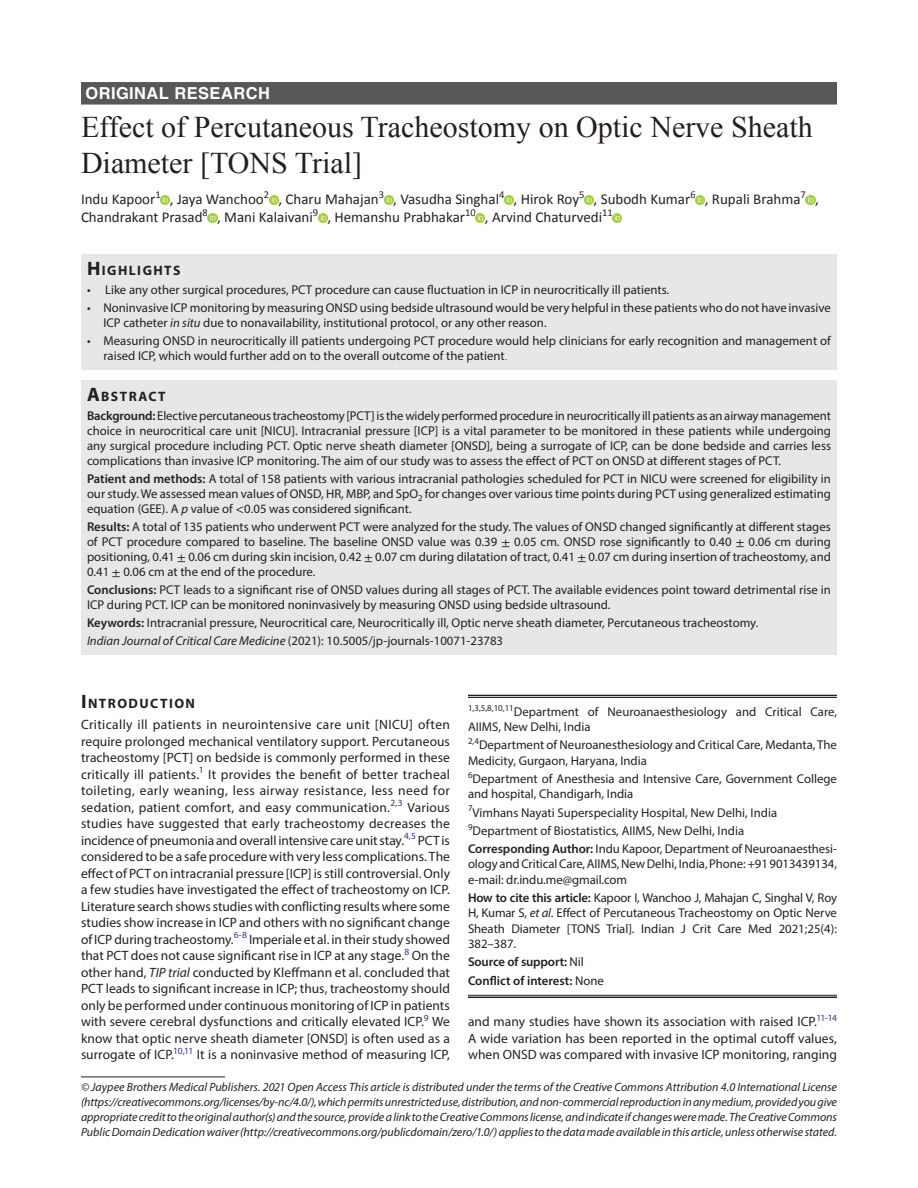
<style>
.page{position:relative;width:918px;height:1188px;background:#fff}
.page>*{position:absolute;margin:0;border:0;box-sizing:border-box;transform-origin:0 0}
.t1{font:30px/36px "Times New Roman";color:#231f20}
.IJCCM-ART{font:700 16.5px "Helvetica LT Std";letter-spacing:.025em;color:#fff}
.AuthorName{font:15px/18px "Calibri";color:#231f20}
.AbstractTitle{font:700 13.65px "Myriad Pro";letter-spacing:.105em;color:#231f20}
.Head-1-first{font:700 13.65px "Myriad Pro";letter-spacing:.105em;color:#231f20}
.Para-NoIndent{font:13.5px/16.5px "Myriad Pro";color:#231f20;text-align:justify}
.Keywords{font:12.75px/15px "Myriad Pro";color:#231f20}
.Corollary-Para{font:12.75px/15.3px "Myriad Pro";letter-spacing:-.005em;color:#231f20;text-align:justify}
.Affiliation{font:12.75px/15.3px "Myriad Pro";color:#231f20}
.Affiliation-first{font:12.75px/15.3px "Myriad Pro";color:#231f20}
.JT_DOI{font:12.75px "Myriad Pro";color:#231f20}
.Corollary-Para-2{font:600 12.75px "Myriad Pro";letter-spacing:-.005em;color:#231f20}
.FootNote{font:italic 12px/15px "Myriad Pro";color:#231f20;text-align:justify}
.s1{font-size:19.5px}
.s2{font-style:italic}
.s3{font-family:"Times New Roman"}
.s4{font-weight:600}
.s5{font-family:"STIX General"}
.s6{font-weight:400}
</style>
<div class="page">
<div style="left:81px;top:82px;width:756px;height:23px;background:#57585a"></div>
<div style="left:81px;top:254px;width:756px;height:26px;background:#e6e7e9"></div>
<div style="left:81px;top:279px;width:756px;height:24px;background:#e6e7e9"></div>
<div style="left:81px;top:297px;width:756px;height:39px;background:#e6e7e9"></div>
<div style="left:81px;top:330px;width:756px;height:39px;background:#e6e7e9"></div>
<div style="left:81px;top:380px;width:756px;height:26px;background:#e6e7e9"></div>
<div style="left:81px;top:405px;width:756px;height:69px;background:#e6e7e9"></div>
<div style="left:81px;top:468px;width:756px;height:55px;background:#e6e7e9"></div>
<div style="left:81px;top:516px;width:756px;height:70px;background:#e6e7e9"></div>
<div style="left:81px;top:579px;width:756px;height:39px;background:#e6e7e9"></div>
<div style="left:81px;top:612px;width:756px;height:24px;background:#e6e7e9"></div>
<div style="left:81px;top:630px;width:756px;height:24px;background:#e6e7e9"></div>
<svg style="left:161px;top:195px;width:9px;height:9px"></svg>
<svg style="left:269px;top:195px;width:9px;height:9px"></svg>
<svg style="left:384px;top:195px;width:9px;height:9px"></svg>
<svg style="left:504px;top:195px;width:10px;height:9px"></svg>
<svg style="left:584px;top:195px;width:10px;height:9px"></svg>
<svg style="left:696px;top:195px;width:9px;height:9px"></svg>
<svg style="left:806px;top:195px;width:9px;height:9px"></svg>
<svg style="left:208px;top:213px;width:9px;height:9px"></svg>
<svg style="left:318px;top:213px;width:9px;height:9px"></svg>
<svg style="left:476px;top:213px;width:9px;height:9px"></svg>
<svg style="left:613px;top:213px;width:9px;height:9px"></svg>
<hr style="left:468px;top:695px;width:369px;height:1px;background:#231f20">
<hr style="left:468px;top:697px;width:369px;height:1px;background:#231f20">
<hr style="left:468px;top:995px;width:369px;height:1px;background:#231f20">
<hr style="left:468px;top:997px;width:369px;height:1px;background:#231f20">
<hr style="left:81px;top:1077px;width:144px;height:1px;background:#231f20">
<p class="IJCCM-ART" style="left:86px;top:83px;width:186px">ORIGINAL RESEARCH</p>
<p class="t1" style="left:81px;top:108px;width:733px">Effect of Percutaneous Tracheostomy on Optic Nerve Sheath<br>Diameter [TONS Trial]</p>
<p class="AuthorName" style="left:81px;top:190px;width:739px">Indu Kapoor<sup>1</sup> , Jaya Wanchoo<sup>2</sup> , Charu Mahajan<sup>3</sup> , Vasudha Singhal<sup>4</sup> , Hirok Roy<sup>5</sup> , Subodh Kumar<sup>6</sup> , Rupali Brahma<sup>7</sup> ,<br>Chandrakant Prasad<sup>8</sup> , Mani Kalaivani<sup>9</sup> , Hemanshu Prabhakar<sup>10</sup> , Arvind Chaturvedi<sup>11</sup></p>
<p class="AbstractTitle" style="left:87px;top:261px;width:95px"><span class="s1">H</span>IGHLIGHTS</p>
<p class="Keywords" style="left:87px;top:282px;width:584px">• Like any other surgical procedures, PCT procedure can cause fluctuation in ICP in neurocritically ill patients.</p>
<p class="Keywords" style="left:104px;top:300px;width:729px;text-indent:-16px">• Noninvasive ICP monitoring by measuring ONSD using bedside ultrasound would be very helpful in these patients who do not haveinvasive<br>ICP catheter <span class="s2">in situ</span> due to nonavailability, institutional protocol<span class="s3">,</span> or any other reason.</p>
<p class="Keywords" style="left:104px;top:333px;width:729px;text-indent:-16px">• Measuring ONSD in neurocritically ill patients undergoing PCT procedure would help clinicians for early recognition and management of raised ICP, which would further add on to the overall outcome of the patient<span class="s3">.</span></p>
<p class="AbstractTitle" style="left:87px;top:387px;width:80px"><span class="s1">A</span>BSTRACT</p>
<p class="Keywords" style="left:87px;top:408px;width:746px;text-align:justify"><span class="s4">Background:</span> Elective percutaneous tracheostomy [PCT] is the widely performed procedure in neurocritically ill patients as an airway management choice in neurocritical care unit [NICU]. Intracranial pressure [ICP] is a vital parameter to be monitored in these patients while undergoing any surgical procedure including PCT. Optic nerve sheath diameter [ONSD], being a surrogate of ICP, can be done bedside and carries less complications than invasive ICP monitoring. The aim of our study was to assess the effect of PCT on ONSD at different stages of PCT.</p>
<p class="Keywords" style="left:87px;top:471px;width:746px;text-align:justify"><span class="s4">Patient and methods:</span> A total of 158 patients with various intracranial pathologies scheduled for PCT in NICU were screened for eligibility in our study. We assessed mean values of ONSD, HR, MBP, and SpO<sub>2</sub> for changes over various time points during PCT using generalized estimating equation (GEE). A <span class="s2">p</span> value of <span class="s5">&lt;</span>0.05 was considered significant.</p>
<p class="Keywords" style="left:87px;top:519px;width:746px;text-align:justify"><span class="s4">Results:</span> A total of 135 patients who underwent PCT were analyzed for the study. The values of ONSD changed significantly at different stages of PCT procedure compared to baseline. The baseline ONSD value was 0.39 <span class="s5">±</span> 0.05 cm. ONSD rose significantly to 0.40 <span class="s5">±</span> 0.06 cm during positioning, 0.41 <span class="s5">±</span> 0.06 cm during skin incision, 0.42 <span class="s5">±</span> 0.07 cm during dilatation of tract, 0.41 <span class="s5">±</span> 0.07 cm during insertion of tracheostomy, and 0.41 <span class="s5">±</span> 0.06 cm at the end of the procedure.</p>
<p class="Keywords" style="left:87px;top:582px;width:746px"><span class="s4">Conclusions:</span> PCT leads to a significant rise of ONSD values during all stages of PCT. The available evidences point toward detrimental rise in<br>ICP during PCT. ICP can be monitored noninvasively by measuring ONSD using bedside ultrasound.</p>
<p class="Keywords" style="left:87px;top:615px;width:673px"><span class="s4">Keywords:</span> Intracranial pressure, Neurocritical care, Neurocritically ill, Optic nerve sheath diameter, Percutaneous tracheostomy.</p>
<p class="JT_DOI" style="left:87px;top:633px;width:418px"><span class="s2">Indian Journal of Critical Care Medicine</span> (2021): 10.5005/jp-journals-10071-23783</p>
<p class="Head-1-first" style="left:81px;top:695px;width:116px"><span class="s1">I</span> NTRODUCTION</p>
<p class="Para-NoIndent" style="left:81px;top:716px;width:371px">Critically ill patients in neurointensive care unit [NICU] often require prolonged mechanical ventilatory support. Percutaneous tracheostomy [PCT] on bedside is commonly performed in these critically ill patients.<sup>1</sup> It provides the benefit of better tracheal toileting, early weaning, less airway resistance, less need for sedation, patient comfort, and easy communication.<sup>2,3</sup> Various studies have suggested that early tracheostomy decreases the incidence of pneumonia and overall intensive care unit stay.<sup>4,5</sup> PCT is considered to be a safe procedure with very less complications. The effect of PCT on intracranial pressure [ICP] is still controversial. Only a few studies have investigated the effect of tracheostomy on ICP.<br>Literature search shows studies with conflicting results where some studies show increase in ICP and others with no significant change of ICP during tracheostomy.<sup>6-8</sup> Imperiale et al. in their study showed that PCT does not cause significant rise in ICP at any stage.<sup>8</sup> On the other hand, <span class="s2">TIP trial</span> conducted by Kleffmann et al. concluded that PCT leads to significant increase in ICP; thus, tracheostomy should only be performed under continuous monitoring of ICP in patients with severe cerebral dysfunctions and critically elevated ICP.<sup>9</sup> We know that optic nerve sheath diameter [ONSD] is often used as a surrogate of ICP.<sup>10,11</sup> It is a noninvasive method of measuring ICP,</p>
<p class="Affiliation-first" style="left:468px;top:704px;width:371px"><sup>1,3,5,8,10,11</sup>Department of Neuroanaesthesiology and Critical Care,<br>AIIMS, New Delhi, India</p>
<p class="Affiliation" style="left:468px;top:737px;width:371px"><sup>2,4</sup>Department of Neuroanesthesiology and Critical Care, Medanta, The<br>Medicity, Gurgaon, Haryana, India</p>
<p class="Affiliation" style="left:468px;top:771px;width:371px"><sup>6</sup>Department of Anesthesia and Intensive Care, Government College and hospital, Chandigarh, India</p>
<p class="Affiliation" style="left:468px;top:804px;width:311px"><sup>7</sup>Vimhans Nayati Superspeciality Hospital, New Delhi, India</p>
<p class="Affiliation" style="left:468px;top:823px;width:278px"><sup>9</sup>Department of Biostatistics, AIIMS, New Delhi, India</p>
<p class="Corollary-Para" style="left:468px;top:841px;width:371px"><span class="s4">Corresponding Author:</span> Indu Kapoor, Department of Neuroanaesthesi&shy;ology and Critical Care, AIIMS, New Delhi, India, Phone: +91 9013439134, e-mail: dr.indu.me@gmail.com</p>
<p class="Corollary-Para" style="left:468px;top:890px;width:371px"><span class="s4">How to cite this article:</span> Kapoor I, Wanchoo J, Mahajan C, Singhal V, Roy H, Kumar S, <span class="s2">et al</span>. Effect of Percutaneous Tracheostomy on Optic Nerve Sheath Diameter [TONS Trial]. Indian J Crit Care Med 2021;25(4):<br>382–387.</p>
<p class="Corollary-Para-2" style="left:468px;top:954px;width:117px">Source of support: <span class="s6">Nil</span></p>
<p class="Corollary-Para-2" style="left:468px;top:972px;width:137px">Conflict of interest: <span class="s6">None</span></p>
<p class="Para-NoIndent" style="left:468px;top:1013px;width:371px">and many studies have shown its association with raised ICP.<sup>11-14<br></sup>A wide variation has been reported in the optimal cutoff values, when ONSD was compared with invasive ICP monitoring, ranging</p>
<p class="FootNote" style="left:81px;top:1079px;width:758px">© Jaypee Brothers Medical Publishers. 2021 Open Access This article is distributed under the terms of the Creative Commons Attribution 4.0 International License (https://creativecommons.org/licenses/by-nc/4.0/), which permits unrestricted use, distribution, and non-commercial reproduction in any medium, provided you give appropriate credit to the original author(s) and the source, provide a link to the Creative Commons license, and indicate if changes were made. The Creative Commons Public Domain Dedication waiver (http://creativecommons.org/publicdomain/zero/1.0/) applies to the data made available in this article, unless otherwise stated.</p>
</div>
